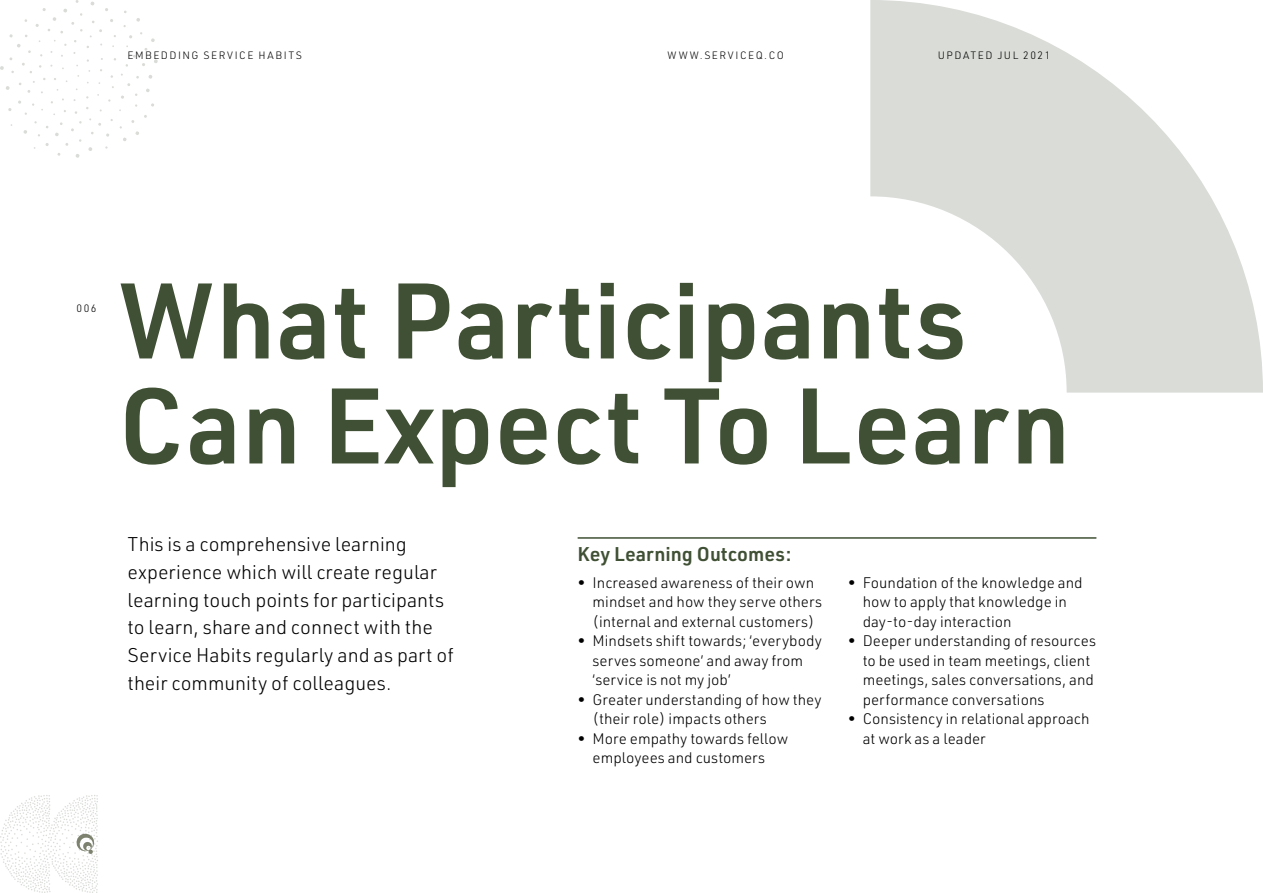
<style>
.page{position:relative;width:1263px;height:893px;background:#fff}
.page>*{position:absolute;margin:0;border:0;box-sizing:border-box;transform-origin:0 0}
.t1{font:600 105px/105px "URWDIN";color:#405034}
.t2{font:300 19.5px/27.8px "URWDIN";color:#000}
.t3{font:600 19.5px "URWDIN";color:#405034}
.t4{font:300 15px/19.5px "URWDIN";color:#000}
.t5{font:300 10.5px "URWDIN";letter-spacing:.14em;color:#000}
</style>
<div class="page">
<svg style="left:870px;top:0;width:393px;height:393px;fill:#d9dcd7"></svg>
<svg style="left:148px;top:75px;width:5px;height:4px"></svg>
<svg style="left:151px;top:38px;width:4px;height:4px"></svg>
<svg style="left:154px;top:59px;width:4px;height:4px"></svg>
<svg style="left:146px;top:88px;width:4px;height:4px"></svg>
<svg style="left:6px;top:86px;width:4px;height:4px"></svg>
<svg style="left:17px;top:44px;width:4px;height:4px"></svg>
<svg style="left:9px;top:34px;width:4px;height:4px"></svg>
<svg style="left:0;top:66px;width:4px;height:4px"></svg>
<svg style="left:22px;top:63px;width:10px;height:10px"></svg>
<svg style="left:19px;top:81px;width:16px;height:12px"></svg>
<svg style="left:90px;top:1px;width:5px;height:5px"></svg>
<svg style="left:53px;top:17px;width:3px;height:4px"></svg>
<svg style="left:63px;top:8px;width:4px;height:5px"></svg>
<svg style="left:136px;top:18px;width:4px;height:4px"></svg>
<svg style="left:88px;top:147px;width:4px;height:4px"></svg>
<svg style="left:55px;top:132px;width:4px;height:4px"></svg>
<svg style="left:75px;top:154px;width:5px;height:4px"></svg>
<svg style="left:71px;top:121px;width:11px;height:10px"></svg>
<svg style="left:23px;top:130px;width:4px;height:4px"></svg>
<svg style="left:135px;top:131px;width:4px;height:4px"></svg>
<svg style="left:0;top:795px;width:76px;height:98px"></svg>
<svg style="left:76px;top:795px;width:22px;height:98px"></svg>
<hr style="left:578px;top:537px;width:518px;height:2px;background:#405034">
<p class="t5" style="left:128px;top:49px;width:176px">EMBEDDING SERVICE HABITS</p>
<p class="t5" style="left:668px;top:49px;width:118px">WWW.SERVICEQ.CO</p>
<p class="t5" style="left:938px;top:49px;width:114px">UPDATED JUL 2021</p>
<p class="t5" style="left:77px;top:304px;width:21px">006</p>
<h1 class="t1" style="left:118px;top:280px;width:954px">What Participants<br>Can Expect To Learn</h1>
<h2 class="t2" style="left:128px;top:532px;width:328px">This is a comprehensive learning experience which will create regular learning touch points for participants to learn, share and connect with the Service Habits regularly and as part of their community of colleagues.</h2>
<h2 class="t3" style="left:578px;top:546px;width:215px">Key Learning Outcomes:</h2>
<p class="t4" style="left:593px;top:574px;width:231px;text-indent:-15px">• Increased awareness of their own mindset and how they serve others (internal and external customers)</p>
<p class="t4" style="left:593px;top:632px;width:231px;text-indent:-15px">• Mindsets shift towards; ‘everybody serves someone’ and away from ‘service is not my job’</p>
<p class="t4" style="left:593px;top:691px;width:230px;text-indent:-15px">• Greater understanding of how they (their role) impacts others</p>
<p class="t4" style="left:578px;top:730px;width:212px;text-align:center">• More empathy towards fellow employees and customers</p>
<p class="t4" style="left:863px;top:574px;width:222px;text-indent:-15px">• Foundation of the knowledge and how to apply that knowledge in day-to-day interaction</p>
<p class="t4" style="left:863px;top:632px;width:235px;text-indent:-15px">• Deeper understanding of resources to be used in team meetings, client meetings, sales conversations, and performance conversations</p>
<p class="t4" style="left:863px;top:710px;width:228px;text-indent:-15px">• Consistency in relational approach at work as a leader</p>
</div>
